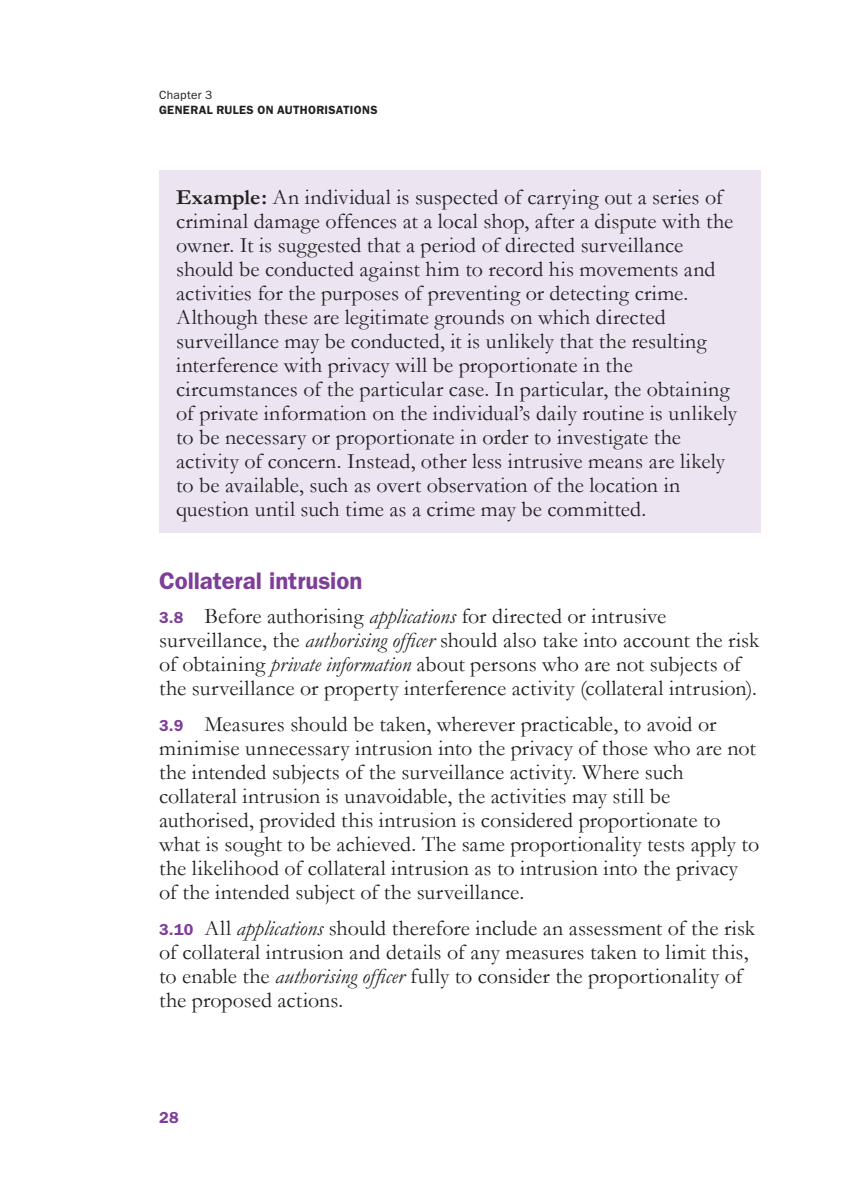
<style>
.page{position:relative;width:841px;height:1190px;background:#fff}
.page>*{position:absolute;margin:0;border:0;box-sizing:border-box;transform-origin:0 0}
.t1{font:600 24px "ITC Franklin Gothic Std";letter-spacing:-.005em;color:#7e3e98}
.t2{font:22px/24px "Garamond";letter-spacing:.005em;color:#231f20}
.t3{font:600 16px "ITC Franklin Gothic Std";color:#7e3e98}
.t4{font:600 12px "ITC Franklin Gothic Std";letter-spacing:.025em;color:#231f20}
.t5{font:12px "ITC Franklin Gothic Std";letter-spacing:.02em;color:#231f20}
.s1{font-weight:700}
.s2{font-family:"ITC Franklin Gothic Std";font-weight:600;font-size:16px;color:#7e3e98}
.s3{font-style:italic}
</style>
<div class="page">
<div style="left:159px;top:170px;width:601px;height:363px;background:#ece5f1"></div>
<p class="t5" style="left:159px;top:88px;width:55px">Chapter 3</p>
<p class="t4" style="left:159px;top:102px;width:220px">GENERAL RULES ON AUTHORISATIONS</p>
<p class="t2" style="left:176px;top:185px;width:562px"><span class="s1">Example:</span> An individual is suspected of carrying out a series of criminal damage offences at a local shop, after a dispute with the owner. It is suggested that a period of directed surveillance should be conducted against him to record his movements and activities for the purposes of preventing or detecting crime.<br>Although these are legitimate grounds on which directed surveillance may be conducted, it is unlikely that the resulting interference with privacy will be proportionate in the circumstances of the particular case. In particular, the obtaining of private information on the individual’s daily routine is unlikely to be necessary or proportionate in order to investigate the activity of concern. Instead, other less intrusive means are likely to be available, such as overt observation of the location in question until such time as a crime may be committed.</p>
<p class="t1" style="left:159px;top:566px;width:205px">Collateral intrusion</p>
<p class="t2" style="left:159px;top:603px;width:602px"><span class="s2">3.8</span> Before authorising <span class="s3">applications</span> for directed or intrusive surveillance, the <span class="s3">authorising officer</span> should also take into account the risk of obtaining <span class="s3">private information</span> about persons who are not subjects of the surveillance or property interference activity (collateral intrusion).</p>
<p class="t2" style="left:159px;top:711px;width:601px"><span class="s2">3.9</span> Measures should be taken, wherever practicable, to avoid or minimise unnecessary intrusion into the privacy of those who are not the intended subjects of the surveillance activity. Where such collateral intrusion is unavoidable, the activities may still be authorised, provided this intrusion is considered proportionate to what is sought to be achieved. The same proportionality tests apply to the likelihood of collateral intrusion as to intrusion into the privacy of the intended subject of the surveillance.</p>
<p class="t2" style="left:159px;top:915px;width:597px"><span class="s2">3.10</span> All <span class="s3">applications</span> should therefore include an assessment of the risk of collateral intrusion and details of any measures taken to limit this, to enable the <span class="s3">authorising officer</span> fully to consider the proportionality of the proposed actions.</p>
<p class="t3" style="left:159px;top:1107px;width:21px">28</p>
</div>
